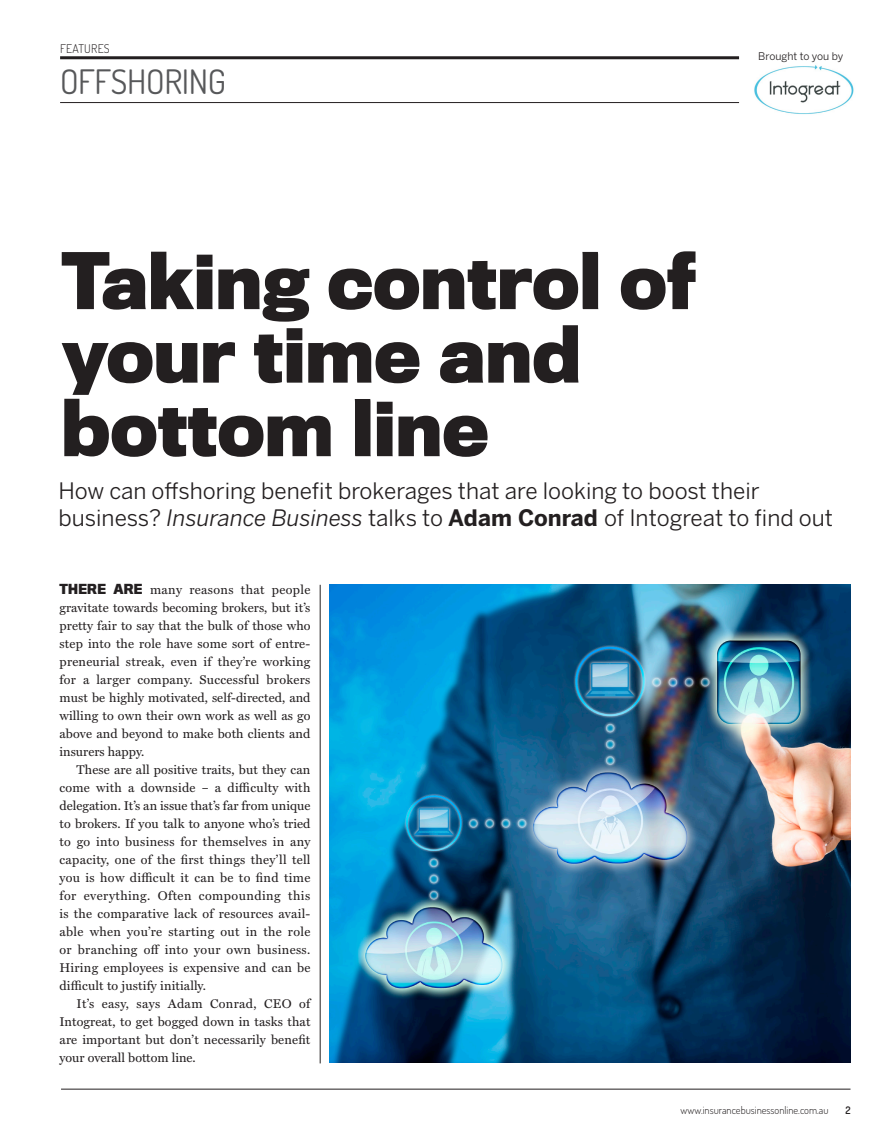
<style>
.page{position:relative;width:893px;height:1140px;background:#fff}
.page>*{position:absolute;margin:0;border:0;box-sizing:border-box;transform-origin:0 0}
.Heading_-_Lower_Case{font:700 72px/73.5px "Titling Gothic FB Narrow";color:#231f20}
.t1{font:33.75px "Dosis";letter-spacing:-.01em;color:#57585a}
.Standfirst{font:22.5px/27px "Benton Sans";color:#231f20}
.Body_Copy{font:12.75px/18px "Miller Text";letter-spacing:.01em;color:#231f20;text-align:justify}
.t2{font:300 12px "Dosis";letter-spacing:.02em;color:#231f20}
.t3{font:300 10.5px "Dosis";color:#231f20}
.Standfirst-2{font:10.5px "Benton Sans";color:#231f20}
.t4{font:600 10.5px "Dosis";color:#231f20}
.s1{font-style:italic}
.s2{font-weight:700}
.s3{font-family:"Titling Gothic FB Narrow";font-weight:700}
</style>
<div class="page">
<img style="left:754px;top:65px;width:100px;height:49px">
<hr style="left:320px;top:585px;width:1px;height:478px;background:#231f20">
<hr style="left:60px;top:102px;width:679px;height:1px;background:#231f20">
<hr style="left:60px;top:56px;width:679px;height:3px;background:#231f20">
<hr style="left:61px;top:1088px;width:789px;height:1px;background:#231f20">
<img style="left:330px;top:585px;width:520px;height:477px">
<p class="t2" style="left:60px;top:40px;width:51px">FEATURES</p>
<p class="t1" style="left:60px;top:60px;width:168px">OFFSHORING</p>
<p class="Standfirst-2" style="left:758px;top:49px;width:86px">Brought to you by</p>
<p class="Heading_-_Lower_Case" style="left:61px;top:243px;width:636px">Taking control of your time and bottom line</p>
<p class="Standfirst" style="left:58px;top:477px;width:776px">How can offshoring benefit brokerages that are looking to boost their business? <span class="s1">Insurance Business</span> talks to <span class="s2">Adam Conrad</span> of Intogreat to find out</p>
<p class="Body_Copy" style="left:60px;top:581px;width:253px"><span class="s3">THERE ARE</span> many reasons that people gravitate towards becoming brokers, but it’s pretty fair to say that the bulk of those who step into the role have some sort of entre&shy;preneurial streak, even if they’re working for a larger company. Successful brokers must be highly motivated, self-directed, and willing to own their own work as well as go above and beyond to make both clients and insurers happy.</p>
<p class="Body_Copy" style="left:60px;top:761px;width:253px;text-indent:17px">These are all positive traits, but they can come with a downside – a difficulty with delegation. It’s an issue that’s far from unique to brokers. If you talk to anyone who’s tried to go into business for themselves in any capacity, one of the first things they’ll tell you is how difficult it can be to find time for everything. Often compounding this is the comparative lack of resources avail&shy;able when you’re starting out in the role or branching off into your own business.<br>Hiring employees is expensive and can be difficult to justify initially.</p>
<p class="Body_Copy" style="left:60px;top:995px;width:252px;text-indent:17px">It’s easy, says Adam Conrad, CEO of Intogreat, to get bogged down in tasks that are important but don’t necessarily benefit your overall bottom line.</p>
<p class="t3" style="left:680px;top:1102px;width:150px">www.insurancebusinessonline.com.au</p>
<p class="t4" style="left:845px;top:1102px;width:7px">2</p>
</div>
